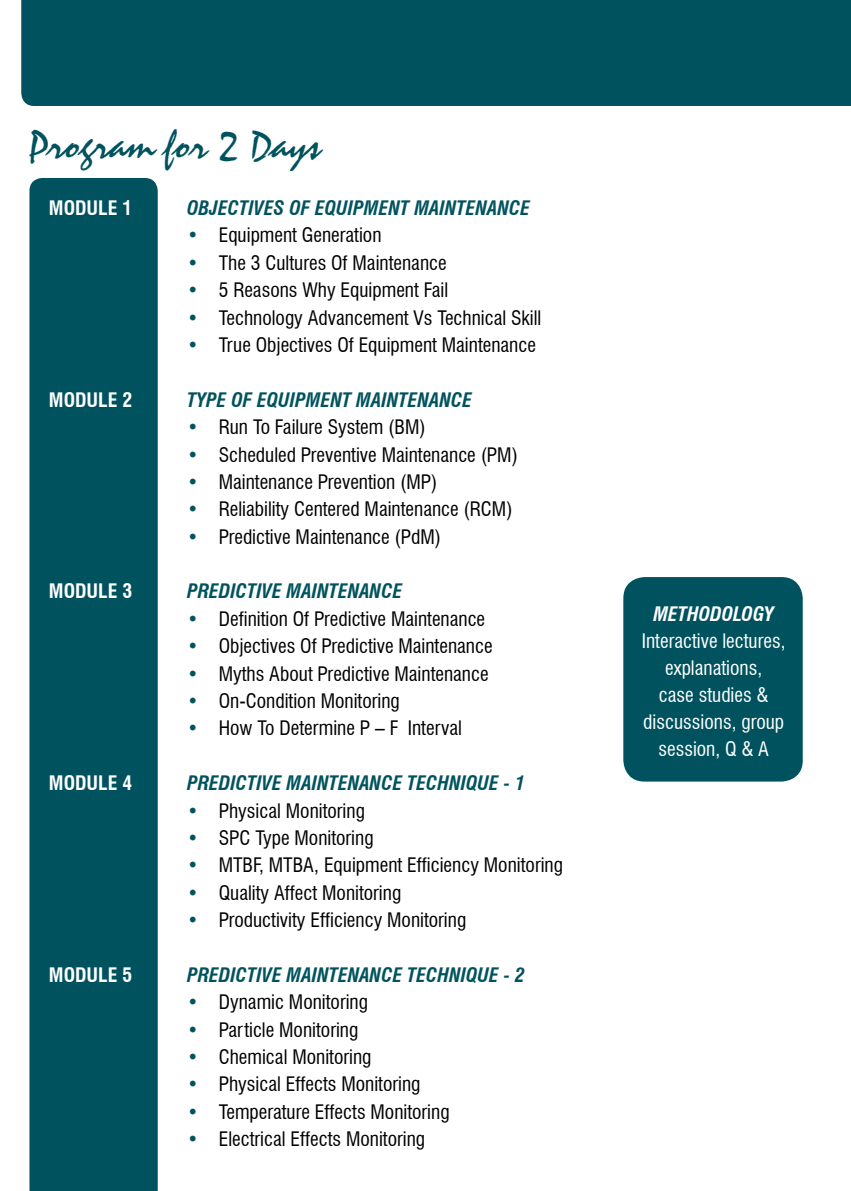
<style>
.page{position:relative;width:851px;height:1191px;background:#fff}
.page>*{position:absolute;margin:0;border:0;box-sizing:border-box;transform-origin:0 0}
.t1{font:42px "Staccato 222 BT";color:#00535e}
.t2{font:condensed 19.5px "Swiss 721 BT";color:#000}
.t3{font:italic 700 condensed 19.5px "Swiss 721 BT";color:#00535e}
.t4{font:condensed 19.5px/27px "Swiss 721 BT";color:#fff;text-align:center}
.t5{font:700 condensed 19.5px "Swiss 721 BT";color:#fff}
.t6{font:italic 700 condensed 19.5px "Swiss 721 BT";color:#fff}
.s1{color:#00535e}
</style>
<div class="page">
<div style="left:29px;top:178px;width:129px;height:1013px;background:#00535e"></div>
<div style="left:21px;top:0;width:829px;height:106px;background:#00535e"></div>
<div style="left:623px;top:577px;width:179px;height:204px;background:#00535e;border-radius:21px"></div>
<h1 class="t1" style="left:29px;top:120px;width:294px">Program for 2 Days</h1>
<p class="t5" style="left:49px;top:196px;width:85px">MODULE 1</p>
<p class="t3" style="left:187px;top:196px;width:344px">OBJECTIVES OF EQUIPMENT MAINTENANCE</p>
<p class="t2" style="left:187px;top:224px;width:196px"><span class="s1">•</span> Equipment Generation</p>
<p class="t2" style="left:187px;top:251px;width:261px"><span class="s1">•</span> The 3 Cultures Of Maintenance</p>
<p class="t2" style="left:187px;top:278px;width:262px"><span class="s1">•</span> 5 Reasons Why Equipment Fail</p>
<p class="t2" style="left:187px;top:306px;width:356px"><span class="s1">•</span> Technology Advancement Vs Technical Skill</p>
<p class="t2" style="left:187px;top:333px;width:350px"><span class="s1">•</span> True Objectives Of Equipment Maintenance</p>
<p class="t5" style="left:49px;top:388px;width:85px">MODULE 2</p>
<p class="t3" style="left:187px;top:388px;width:286px">TYPE OF EQUIPMENT MAINTENANCE</p>
<p class="t2" style="left:187px;top:415px;width:240px"><span class="s1">•</span> Run To Failure System (BM)</p>
<p class="t2" style="left:187px;top:443px;width:332px"><span class="s1">•</span> Scheduled Preventive Maintenance (PM)</p>
<p class="t2" style="left:187px;top:470px;width:252px"><span class="s1">•</span> Maintenance Prevention (MP)</p>
<p class="t2" style="left:187px;top:497px;width:327px"><span class="s1">•</span> Reliability Centered Maintenance (RCM)</p>
<p class="t2" style="left:187px;top:525px;width:255px"><span class="s1">•</span> Predictive Maintenance (PdM)</p>
<p class="t5" style="left:49px;top:579px;width:85px">MODULE 3</p>
<p class="t3" style="left:187px;top:579px;width:217px">PREDICTIVE MAINTENANCE</p>
<p class="t2" style="left:187px;top:607px;width:299px"><span class="s1">•</span> Definition Of Predictive Maintenance</p>
<p class="t2" style="left:187px;top:634px;width:307px"><span class="s1">•</span> Objectives Of Predictive Maintenance</p>
<p class="t2" style="left:187px;top:662px;width:303px"><span class="s1">•</span> Myths About Predictive Maintenance</p>
<p class="t2" style="left:187px;top:689px;width:214px"><span class="s1">•</span> On-Condition Monitoring</p>
<p class="t2" style="left:187px;top:716px;width:276px"><span class="s1">•</span> How To Determine P – F Interval</p>
<p class="t5" style="left:49px;top:771px;width:85px">MODULE 4</p>
<p class="t3" style="left:187px;top:771px;width:339px">PREDICTIVE MAINTENANCE TECHNIQUE - 1</p>
<p class="t2" style="left:187px;top:798px;width:179px"><span class="s1">•</span> Physical Monitoring</p>
<p class="t2" style="left:187px;top:826px;width:188px"><span class="s1">•</span> SPC Type Monitoring</p>
<p class="t2" style="left:187px;top:853px;width:377px"><span class="s1">•</span> MTBF, MTBA, Equipment Efficiency Monitoring</p>
<p class="t2" style="left:187px;top:881px;width:216px"><span class="s1">•</span> Quality Affect Monitoring</p>
<p class="t2" style="left:187px;top:908px;width:281px"><span class="s1">•</span> Productivity Efficiency Monitoring</p>
<p class="t5" style="left:49px;top:963px;width:85px">MODULE 5</p>
<p class="t3" style="left:187px;top:963px;width:339px">PREDICTIVE MAINTENANCE TECHNIQUE - 2</p>
<p class="t2" style="left:187px;top:990px;width:182px"><span class="s1">•</span> Dynamic Monitoring</p>
<p class="t2" style="left:187px;top:1018px;width:173px"><span class="s1">•</span> Particle Monitoring</p>
<p class="t2" style="left:187px;top:1045px;width:186px"><span class="s1">•</span> Chemical Monitoring</p>
<p class="t2" style="left:187px;top:1072px;width:235px"><span class="s1">•</span> Physical Effects Monitoring</p>
<p class="t2" style="left:187px;top:1100px;width:264px"><span class="s1">•</span> Temperature Effects Monitoring</p>
<p class="t2" style="left:187px;top:1127px;width:239px"><span class="s1">•</span> Electrical Effects Monitoring</p>
<p class="t6" style="left:653px;top:602px;width:122px">METHODOLOGY</p>
<p class="t4" style="left:641px;top:627px;width:145px">Interactive lectures, explanations,<br>case studies &amp; discussions, group session, Q &amp; A</p>
</div>
